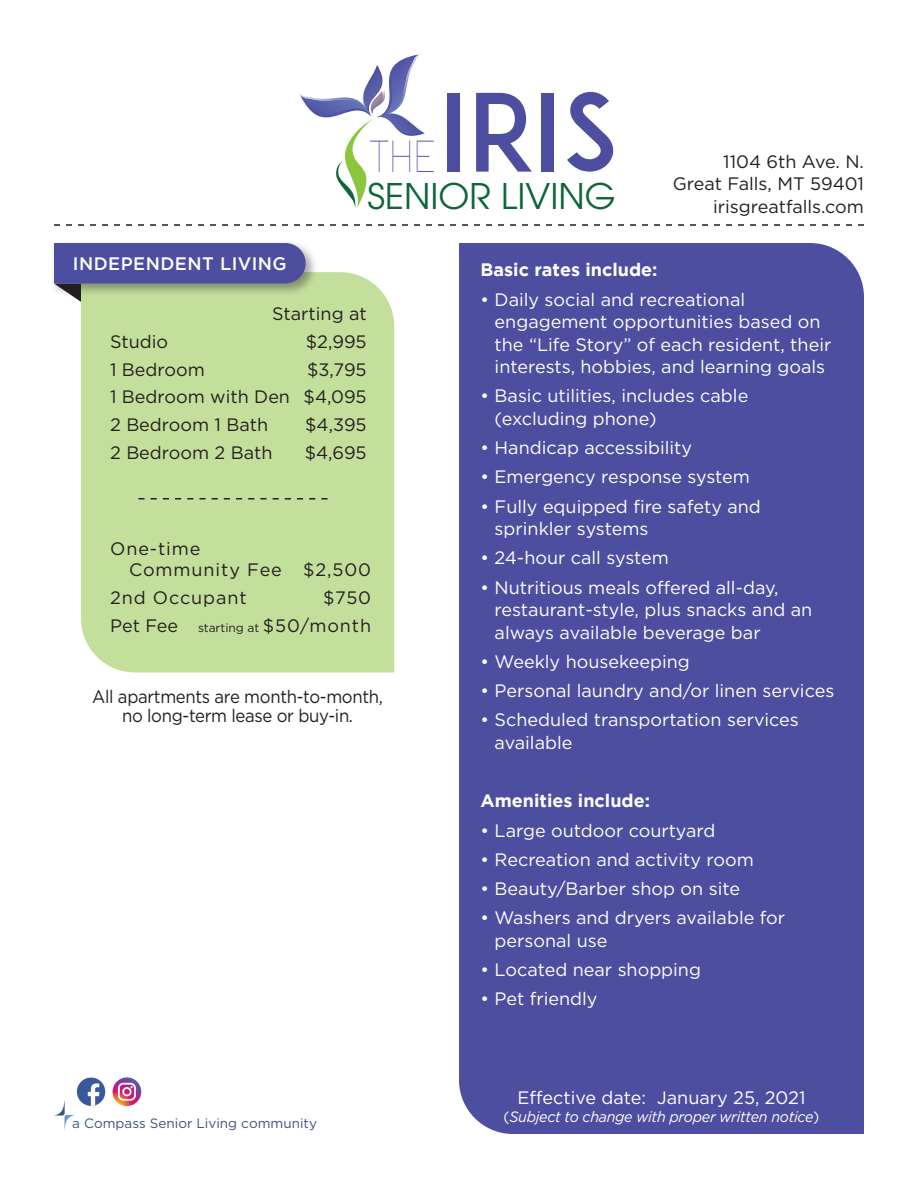
<style>
.page{position:relative;width:918px;height:1188px;background:#fff}
.page>*{position:absolute;margin:0;border:0;box-sizing:border-box;transform-origin:0 0}
.t1{font:106.2px "ADAM.CGPRO";color:#4e4ea1}
.t2{font:35.1px "ITC Avant Garde Pro";color:#0c6638}
.t3{font:18px/22.5px "Gotham";color:#fff}
.t4{font:18px/27.8px "Gotham";color:#231f20;text-align:justify}
.t5{font:18px/21px "Gotham";letter-spacing:.05em;color:#231f20}
.t6{font:18px/19.5px "Gotham";letter-spacing:-.02em;color:#231f20;text-align:center;scale:.93 1}
.t7{font:700 18px "Gotham";color:#fff}
.t8{font:500 18px "Gotham";letter-spacing:.025em;color:#fff}
.t9{font:italic 15px "Gotham";letter-spacing:-.02em;color:#fff;scale:.95 1}
.t10{font:13.5px "Gotham";color:#3b547b}
.s1{font-size:12px}
.s2{font-style:normal}
</style>
<div class="page">
<div style="left:81px;top:272px;width:313px;height:400px;background:#c4df9b"></div>
<div style="left:51px;top:240px;width:267px;height:57px;background:#231f20;opacity:.4"></div>
<svg style="left:54px;top:243px;width:252px;height:59px;background:#6d739b"></svg>
<div style="left:459px;top:243px;width:405px;height:891px;background:#4e4ea1"></div>
<svg style="left:138px;top:498px;width:189px;height:2px"></svg>
<svg style="left:54px;top:224px;width:810px;height:2px"></svg>
<svg style="left:54px;top:1100px;width:20px;height:30px"></svg>
<svg style="left:113px;top:1077px;width:28px;height:29px"></svg>
<svg style="left:118px;top:1083px;width:18px;height:18px"></svg>
<div style="left:77px;top:1078px;width:28px;height:28px;background:#395a9a;border-radius:50%"></div>
<svg style="left:88px;top:1083px;width:11px;height:23px"></svg>
<svg style="left:301px;top:55px;width:124px;height:153px"></svg>
<h1 class="t1" style="left:439px;top:68px;width:181px">IRIS</h1>
<h2 class="t2" style="left:367px;top:174px;width:250px">SENIOR LIVING</h2>
<p class="t4" style="left:673px;top:150px;width:193px;line-height:22.5px;text-align:right">1104 6th Ave. N.<br>Great Falls, MT 59401 irisgreatfalls.com</p>
<p class="t8" style="left:73px;top:253px;width:215px">INDEPENDENT LIVING</p>
<p class="t4" style="left:272px;top:300px;width:96px">Starting at</p>
<p class="t4" style="left:110px;top:327px;width:60px">Studio</p>
<p class="t4" style="left:306px;top:327px;width:62px">$2,995</p>
<p class="t4" style="left:110px;top:355px;width:96px">1 Bedroom</p>
<p class="t4" style="left:110px;top:355px;width:258px;text-indent:197px">$3,795<br>1 Bedroom with Den $4,095<br>2 Bedroom 1 Bath</p>
<p class="t4" style="left:305px;top:411px;width:63px">$4,395</p>
<p class="t4" style="left:110px;top:438px;width:164px">2 Bedroom 2 Bath</p>
<p class="t4" style="left:305px;top:438px;width:63px">$4,695</p>
<p class="t5" style="left:129px;top:538px;width:244px;text-indent:-19px">One-time<br>Community Fee $2,500</p>
<p class="t5" style="left:110px;top:587px;width:138px">2nd Occupant</p>
<p class="t5" style="left:110px;top:583px;width:263px;line-height:27.8px;text-align:right">$750<br>Pet Fee <span class="s1">starting at</span> $50/month</p>
<p class="t6" style="left:92px;top:686px;width:314px">All apartments are month-to-month, no long-term lease or buy-in.</p>
<p class="t10" style="left:72px;top:1115px;width:246px">a Compass Senior Living community</p>
<p class="t7" style="left:481px;top:260px;width:179px">Basic rates include:</p>
<p class="t3" style="left:495px;top:288px;width:338px;text-indent:-14px">• Daily social and recreational engagement opportunities based on the “Life Story” of each resident, their interests, hobbies, and learning goals</p>
<p class="t3" style="left:495px;top:384px;width:255px;text-indent:-14px">• Basic utilities, includes cable (excluding phone)</p>
<p class="t3" style="left:481px;top:436px;width:213px">• Handicap accessibility</p>
<p class="t3" style="left:481px;top:465px;width:271px">• Emergency response system</p>
<p class="t3" style="left:495px;top:495px;width:268px;text-indent:-14px">• Fully equipped fire safety and sprinkler systems</p>
<p class="t3" style="left:481px;top:546px;width:190px">• 24-hour call system</p>
<p class="t3" style="left:495px;top:576px;width:319px;text-indent:-14px">• Nutritious meals offered all-day, restaurant-style, plus snacks and an always available beverage bar</p>
<p class="t3" style="left:481px;top:650px;width:211px">• Weekly housekeeping</p>
<p class="t3" style="left:481px;top:679px;width:355px">• Personal laundry and/or linen services</p>
<p class="t3" style="left:495px;top:708px;width:306px;text-indent:-14px">• Scheduled transportation services available</p>
<p class="t7" style="left:481px;top:791px;width:171px">Amenities include:</p>
<p class="t3" style="left:481px;top:819px;width:236px">• Large outdoor courtyard</p>
<p class="t3" style="left:481px;top:848px;width:275px">• Recreation and activity room</p>
<p class="t3" style="left:481px;top:877px;width:261px">• Beauty/Barber shop on site</p>
<p class="t3" style="left:495px;top:906px;width:292px;text-indent:-14px">• Washers and dryers available for personal use</p>
<p class="t3" style="left:481px;top:958px;width:222px">• Located near shopping</p>
<p class="t3" style="left:481px;top:987px;width:118px">• Pet friendly</p>
<p class="t3" style="left:517px;top:1086px;width:290px">Effective date: January 25, 2021</p>
<p class="t9" style="left:504px;top:1107px;width:334px"><span class="s2">(</span>Subject to change with proper written notice<span class="s2">)</span></p>
</div>
